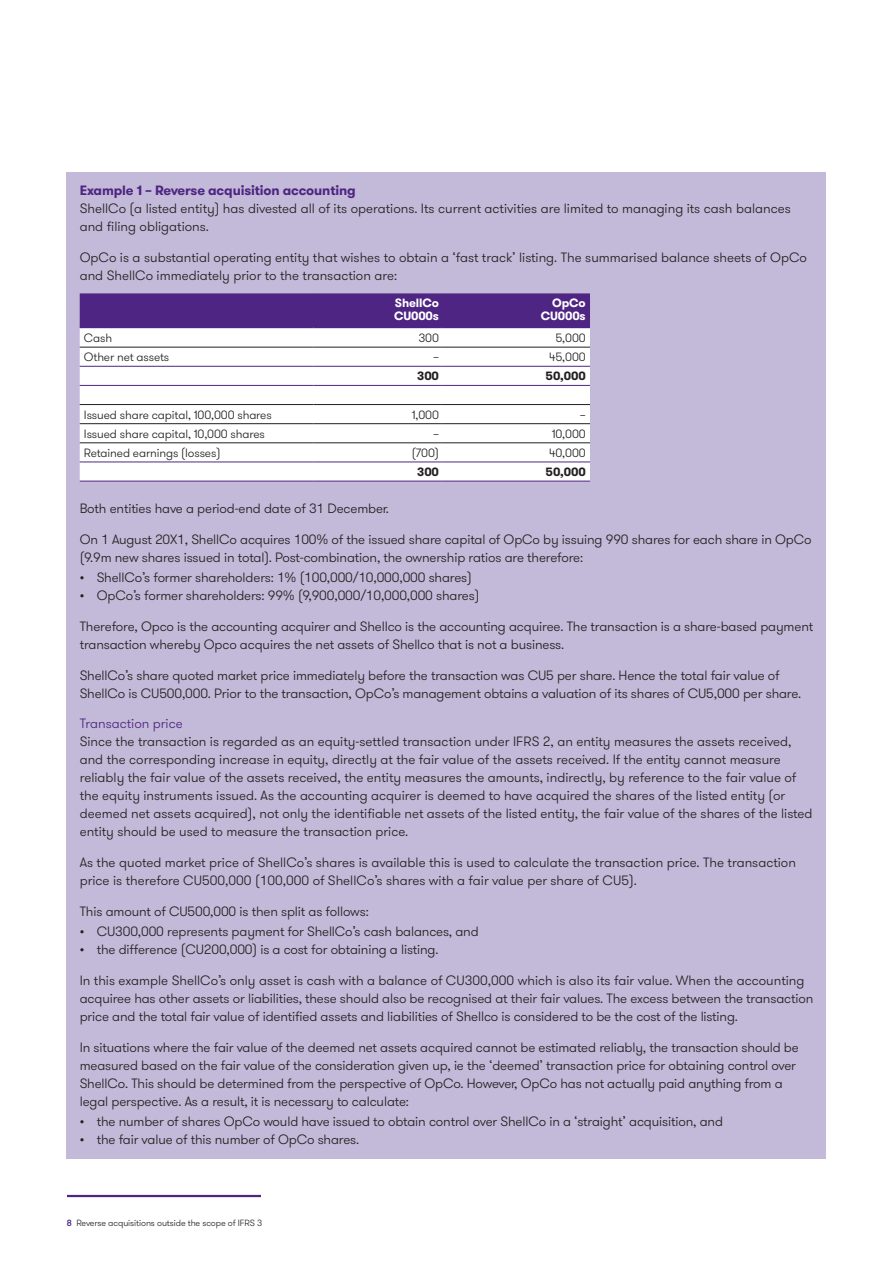
<style>
.page{position:relative;width:893px;height:1263px;background:#fff}
.page>*{position:absolute;margin:0;border:0;box-sizing:border-box;transform-origin:0 0}
._11_Body_text{font:300 13.5px/18px "GT Walsheim Pro";letter-spacing:-.01em;color:#231f20}
._11_Body_text_Pre_bu{font:300 13.5px/18px "GT Walsheim Pro";letter-spacing:-.01em;color:#231f20}
._05_Subheading_one_B{font:700 13.5px "GT Walsheim Pro";letter-spacing:-.01em;color:#4e2582}
._11_Body_text-2{font:300 13.5px "GT Walsheim Pro";color:#4e2582}
._44_Tbl_copy{font:300 12px "GT Walsheim Pro";letter-spacing:-.01em;color:#231f20}
._43_Tbl_head{font:700 12px "GT Walsheim Pro";letter-spacing:-.01em;color:#fff}
._44_Tbl_copy-2{font:700 12px "GT Walsheim Pro";letter-spacing:-.01em;color:#231f20}
.t1{font:300 9px "GT Walsheim Pro";letter-spacing:-.01em;color:#231f20}
.s1{color:#4e2582}
.s2{font-weight:500;color:#4e2582}
</style>
<div class="page">
<hr style="left:67px;top:1195px;width:194px;height:2px;background:#4e2582">
<div style="left:67px;top:172px;width:759px;height:987px;background:#c3b9d8"></div>
<div style="left:80px;top:293px;width:510px;height:34px;background:#4e2582"></div>
<div style="left:80px;top:328px;width:510px;height:153px;background:#fff"></div>
<hr style="left:80px;top:327px;width:234px;height:1px;background:#4e2582">
<hr style="left:314px;top:327px;width:127px;height:1px;background:#4e2582">
<hr style="left:441px;top:327px;width:149px;height:1px;background:#4e2582">
<hr style="left:80px;top:404px;width:234px;height:1px;background:#231f20">
<hr style="left:314px;top:404px;width:127px;height:1px;background:#231f20">
<hr style="left:441px;top:404px;width:149px;height:1px;background:#231f20">
<hr style="left:80px;top:443px;width:234px;height:1px;background:#231f20">
<hr style="left:314px;top:443px;width:127px;height:1px;background:#231f20">
<hr style="left:441px;top:443px;width:149px;height:1px;background:#231f20">
<hr style="left:80px;top:366px;width:234px;height:1px;background:#4e2582">
<hr style="left:314px;top:366px;width:127px;height:1px;background:#4e2582">
<hr style="left:441px;top:366px;width:149px;height:1px;background:#4e2582">
<hr style="left:80px;top:462px;width:234px;height:1px;background:#4e2582">
<hr style="left:314px;top:462px;width:127px;height:1px;background:#4e2582">
<hr style="left:441px;top:462px;width:149px;height:1px;background:#4e2582">
<hr style="left:314px;top:481px;width:127px;height:1px;background:#4e2582">
<hr style="left:441px;top:481px;width:149px;height:1px;background:#4e2582">
<hr style="left:80px;top:481px;width:234px;height:1px;background:#4e2582">
<hr style="left:80px;top:347px;width:234px;height:1px;background:#231f20">
<hr style="left:314px;top:347px;width:127px;height:1px;background:#231f20">
<hr style="left:441px;top:347px;width:149px;height:1px;background:#231f20">
<hr style="left:80px;top:423px;width:234px;height:1px;background:#231f20">
<hr style="left:314px;top:423px;width:127px;height:1px;background:#231f20">
<hr style="left:441px;top:423px;width:149px;height:1px;background:#231f20">
<hr style="left:80px;top:385px;width:234px;height:1px;background:#4e2582">
<hr style="left:314px;top:385px;width:127px;height:1px;background:#4e2582">
<hr style="left:441px;top:385px;width:149px;height:1px;background:#4e2582">
<p class="_05_Subheading_one_B" style="left:80px;top:182px;width:277px">Example 1 – Reverse acquisition accounting</p>
<p class="_11_Body_text" style="left:80px;top:200px;width:712px">ShellCo (a listed entity) has divested all of its operations. Its current activities are limited to managing its cash balances and filing obligations.</p>
<p class="_11_Body_text" style="left:80px;top:248px;width:729px">OpCo is a substantial operating entity that wishes to obtain a ‘fast track’ listing. The summarised balance sheets of OpCo and ShellCo immediately prior to the transaction are:</p>
<p class="_43_Tbl_head" style="left:395px;top:295px;width:46px">ShellCo</p>
<p class="_43_Tbl_head" style="left:394px;top:308px;width:47px">CU000s</p>
<p class="_43_Tbl_head" style="left:552px;top:295px;width:35px">OpCo</p>
<p class="_43_Tbl_head" style="left:521px;top:308px;width:66px"><span class="s1">CU</span> CU000s</p>
<p class="_44_Tbl_copy" style="left:84px;top:330px;width:30px">Cash</p>
<p class="_44_Tbl_copy" style="left:419px;top:330px;width:22px">300</p>
<p class="_44_Tbl_copy" style="left:556px;top:330px;width:32px">5,000</p>
<p class="_44_Tbl_copy" style="left:84px;top:349px;width:87px">Other net assets</p>
<p class="_44_Tbl_copy" style="left:433px;top:349px;width:8px">–</p>
<p class="_44_Tbl_copy" style="left:549px;top:349px;width:38px">45,000</p>
<p class="_44_Tbl_copy-2" style="left:417px;top:368px;width:23px">300</p>
<p class="_44_Tbl_copy-2" style="left:546px;top:368px;width:42px">50,000</p>
<p class="_44_Tbl_copy" style="left:84px;top:407px;width:189px">Issued share capital, 100,000 shares</p>
<p class="_44_Tbl_copy" style="left:412px;top:407px;width:29px">1,000</p>
<p class="_44_Tbl_copy" style="left:580px;top:407px;width:8px">–</p>
<p class="_44_Tbl_copy" style="left:84px;top:426px;width:183px">Issued share capital, 10,000 shares</p>
<p class="_44_Tbl_copy" style="left:433px;top:426px;width:8px">–</p>
<p class="_44_Tbl_copy" style="left:552px;top:426px;width:35px">10,000</p>
<p class="_44_Tbl_copy" style="left:84px;top:445px;width:138px">Retained earnings (losses)</p>
<p class="_44_Tbl_copy" style="left:412px;top:445px;width:29px">(700)</p>
<p class="_44_Tbl_copy" style="left:549px;top:445px;width:38px">40,000</p>
<p class="_44_Tbl_copy-2" style="left:417px;top:464px;width:23px">300</p>
<p class="_44_Tbl_copy-2" style="left:546px;top:464px;width:42px">50,000</p>
<p class="_11_Body_text" style="left:80px;top:500px;width:311px">Both entities have a period-end date of 31 December.</p>
<p class="_11_Body_text_Pre_bu" style="left:80px;top:531px;width:733px">On 1 August 20X1, ShellCo acquires 100% of the issued share capital of OpCo by issuing 990 shares for each share in OpCo (9.9m new shares issued in total). Post-combination, the ownership ratios are therefore:</p>
<p class="_11_Body_text" style="left:80px;top:569px;width:394px">• ShellCo’s former shareholders: 1% (100,000/10,000,000 shares)</p>
<p class="_11_Body_text" style="left:80px;top:587px;width:401px">• OpCo’s former shareholders: 99% (9,900,000/10,000,000 shares)</p>
<p class="_11_Body_text" style="left:80px;top:617px;width:735px">Therefore, Opco is the accounting acquirer and Shellco is the accounting acquiree. The transaction is a share-based payment transaction whereby Opco acquires the net assets of Shellco that is not a business.</p>
<p class="_11_Body_text" style="left:80px;top:666px;width:723px">ShellCo’s share quoted market price immediately before the transaction was CU5 per share. Hence the total fair value of<br>ShellCo is CU500,000. Prior to the transaction, OpCo’s management obtains a valuation of its shares of CU5,000 per share.</p>
<p class="_11_Body_text-2" style="left:80px;top:715px;width:105px">Transaction price</p>
<p class="_11_Body_text" style="left:80px;top:733px;width:734px">Since the transaction is regarded as an equity-settled transaction under IFRS 2, an entity measures the assets received, and the corresponding increase in equity, directly at the fair value of the assets received. If the entity cannot measure reliably the fair value of the assets received, the entity measures the amounts, indirectly, by reference to the fair value of the equity instruments issued. As the accounting acquirer is deemed to have acquired the shares of the listed entity (or deemed net assets acquired), not only the identifiable net assets of the listed entity, the fair value of the shares of the listed entity should be used to measure the transaction price.</p>
<p class="_11_Body_text" style="left:80px;top:854px;width:718px">As the quoted market price of ShellCo’s shares is available this is used to calculate the transaction price. The transaction price is therefore CU500,000 (100,000 of ShellCo’s shares with a fair value per share of CU5).</p>
<p class="_11_Body_text_Pre_bu" style="left:80px;top:902px;width:291px">This amount of CU500,000 is then split as follows:</p>
<p class="_11_Body_text" style="left:80px;top:923px;width:400px">• CU300,000 represents payment for ShellCo’s cash balances, and</p>
<p class="_11_Body_text" style="left:80px;top:941px;width:360px">• the difference (CU200,000) is a cost for obtaining a listing.</p>
<p class="_11_Body_text" style="left:80px;top:971px;width:735px">In this example ShellCo’s only asset is cash with a balance of CU300,000 which is also its fair value. When the accounting acquiree has other assets or liabilities, these should also be recognised at their fair values. The excess between the transaction price and the total fair value of identified assets and liabilities of Shellco is considered to be the cost of the listing.</p>
<p class="_11_Body_text_Pre_bu" style="left:80px;top:1038px;width:720px">In situations where the fair value of the deemed net assets acquired cannot be estimated reliably, the transaction should be measured based on the fair value of the consideration given up, ie the ‘deemed’ transaction price for obtaining control over ShellCo. This should be determined from the perspective of OpCo. However, OpCo has not actually paid anything from a legal perspective. As a result, it is necessary to calculate:</p>
<p class="_11_Body_text" style="left:80px;top:1112px;width:645px">• the number of shares OpCo would have issued to obtain control over ShellCo in a ‘straight’ acquisition, and</p>
<p class="_11_Body_text" style="left:80px;top:1130px;width:281px">• the fair value of this number of OpCo shares.</p>
<p class="t1" style="left:67px;top:1217px;width:197px"><span class="s2">8</span> Reverse acquisitions outside the scope of IFRS 3</p>
</div>
